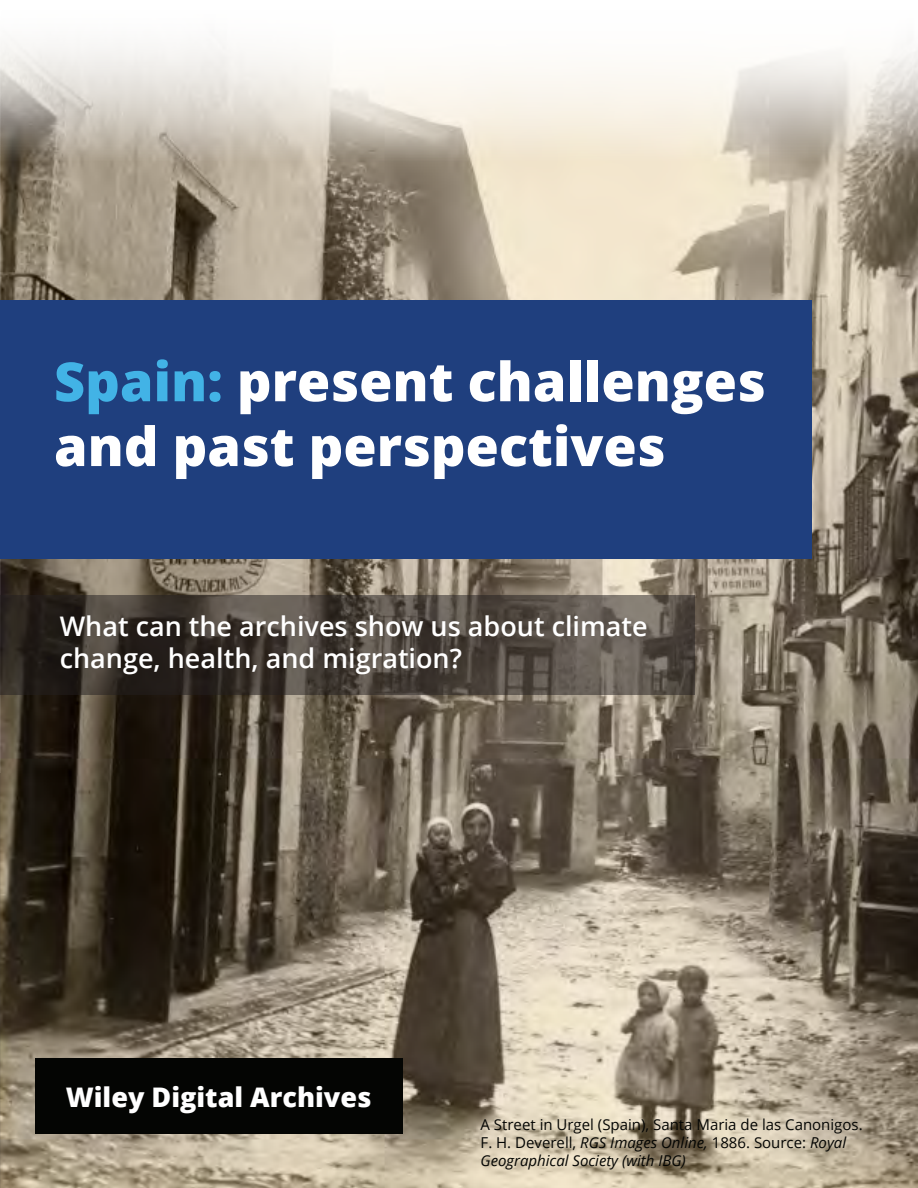
<style>
.page{position:relative;width:918px;height:1188px;background:#fff}
.page>*{position:absolute;margin:0;border:0;box-sizing:border-box;transform-origin:0 0}
.t1{font:800 54px/64.8px "Open Sans";color:#fff}
.t2{font:600 27px/32.4px "Open Sans";color:#fff}
.t3{font:800 27px "Open Sans";color:#fff}
.t4{font:15px/18px "Open Sans";color:#040503}
.s1{color:#42b3e6}
.s2{font-style:italic}
</style>
<div class="page">
<img style="left:1px;top:39px;width:917px;height:1149px">
<div style="left:35px;top:1059px;width:367px;height:75px;background:#040503"></div>
<div style="left:0;top:300px;width:812px;height:259px;background:#1f3f7e"></div>
<svg style="left:0;top:595px;width:694px;height:99px;background:#48413a"></svg>
<p class="t1" style="left:54px;top:346px;width:713px"><span class="s1">Spain:</span> present challenges and past perspectives</p>
<p class="t2" style="left:60px;top:609px;width:590px">What can the archives show us about climate change, health, and migration?</p>
<p class="t3" style="left:66px;top:1076px;width:307px">Wiley Digital Archives</p>
<p class="t4" style="left:481px;top:1116px;width:384px">A Street in Urgel (Spain), Santa Maria de las Canonigos.<br>F. H. Deverell, <span class="s2">RGS Images Online,</span> 1886. Source: <span class="s2">Royal<br>Geographical Society (with IBG)</span></p>
</div>
